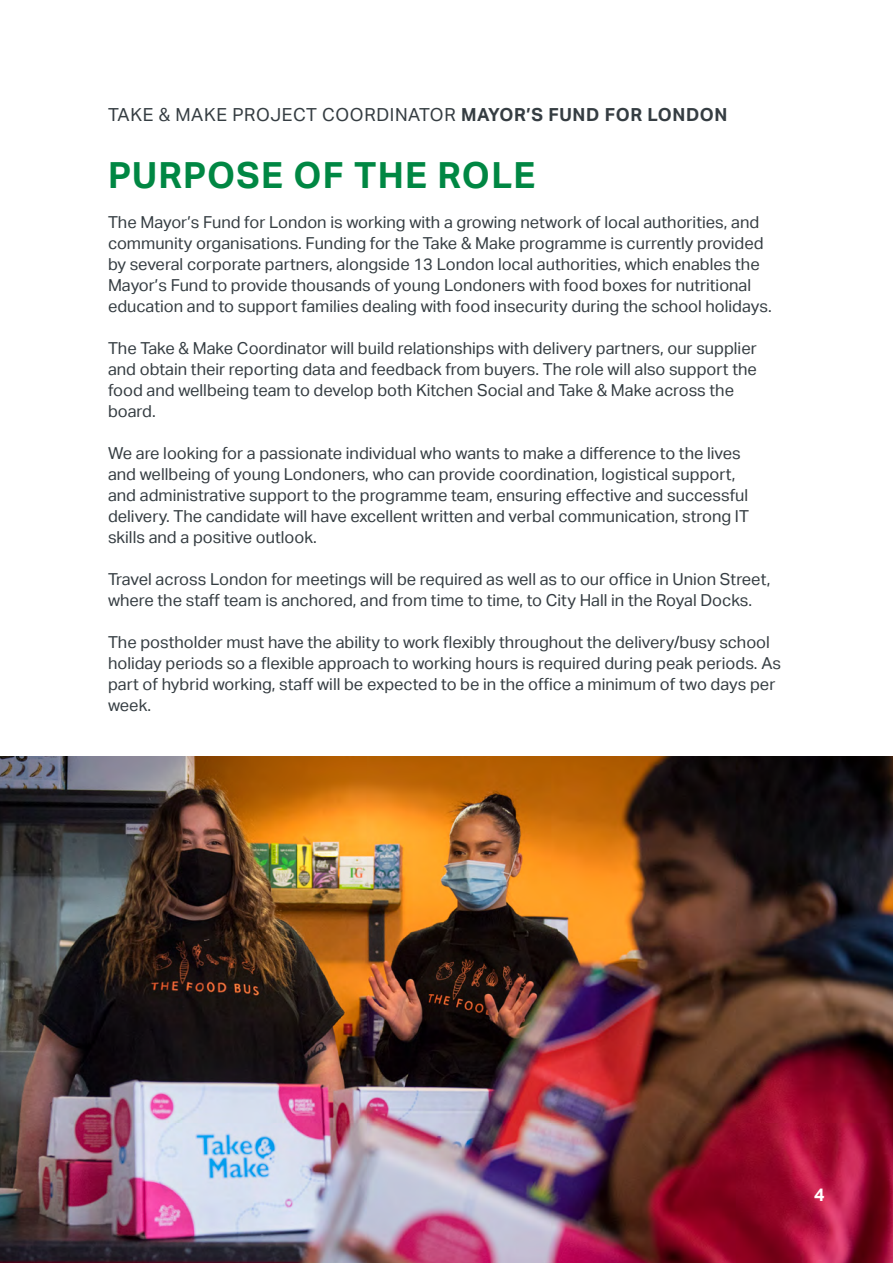
<style>
.page{position:relative;width:893px;height:1263px;background:#fff}
.page>*{position:absolute;margin:0;border:0;box-sizing:border-box;transform-origin:0 0}
.t1{font:700 36px "Aktiv Grotesk";letter-spacing:.035em;color:#008743}
.t2{font:18px "Aktiv Grotesk";letter-spacing:.035em;color:#353d42}
.t3{font:700 18px "Aktiv Grotesk";color:#fff}
.t4{font:16.5px/21px "Aktiv Grotesk";color:#353d42}
.s1{font-weight:700}
</style>
<div class="page">
<img style="left:0;top:756px;width:893px;height:507px">
<p class="t2" style="left:108px;top:104px;width:621px">TAKE &amp; MAKE PROJECT COORDINATOR <span class="s1">MAYOR’S FUND FOR LONDON</span></p>
<h1 class="t1" style="left:108px;top:155px;width:429px">PURPOSE OF THE ROLE</h1>
<p class="t4" style="left:108px;top:212px;width:665px">The Mayor’s Fund for London is working with a growing network of local authorities, and community organisations. Funding for the Take &amp; Make programme is currently provided by several corporate partners, alongside 13 London local authorities, which enables the Mayor’s Fund to provide thousands of young Londoners with food boxes for nutritional education and to support families dealing with food insecurity during the school holidays.</p>
<p class="t4" style="left:108px;top:338px;width:650px">The Take &amp; Make Coordinator will build relationships with delivery partners, our supplier and obtain their reporting data and feedback from buyers. The role will also support the food and wellbeing team to develop both Kitchen Social and Take &amp; Make across the board.</p>
<p class="t4" style="left:108px;top:443px;width:642px">We are looking for a passionate individual who wants to make a difference to the lives and wellbeing of young Londoners, who can provide coordination, logistical support, and administrative support to the programme team, ensuring effective and successful delivery. The candidate will have excellent written and verbal communication, strong IT skills and a positive outlook.</p>
<p class="t4" style="left:108px;top:569px;width:664px">Travel across London for meetings will be required as well as to our office in Union Street, where the staff team is anchored, and from time to time, to City Hall in the Royal Docks.</p>
<p class="t4" style="left:108px;top:632px;width:675px">The postholder must have the ability to work flexibly throughout the delivery/busy school holiday periods so a flexible approach to working hours is required during peak periods. As part of hybrid working, staff will be expected to be in the office a minimum of two days per week.</p>
<p class="t3" style="left:814px;top:1184px;width:12px">4</p>
</div>
